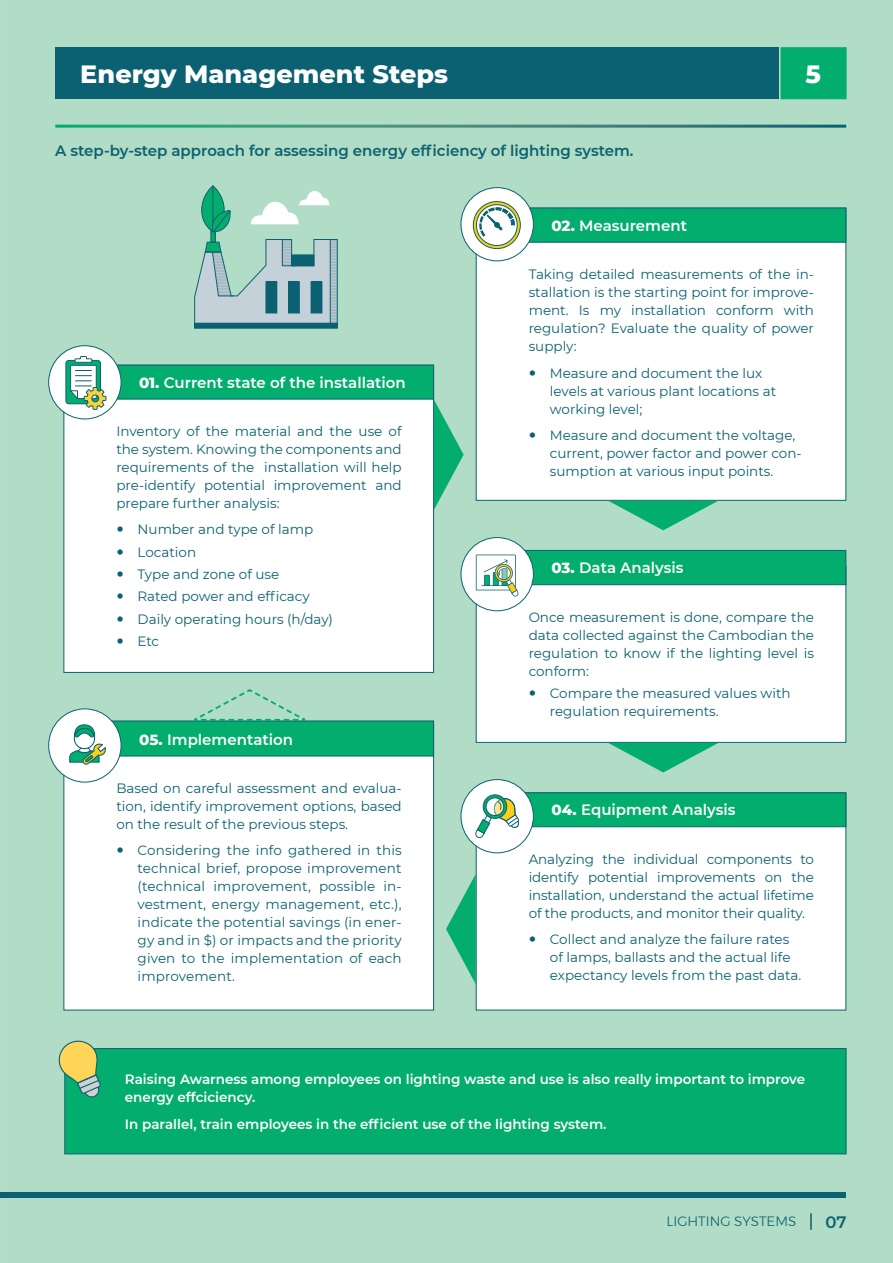
<style>
.page{position:relative;width:893px;height:1263px;background:#b1dcc5}
.page>*{position:absolute;margin:0;border:0;box-sizing:border-box;transform-origin:0 0}
.Section_Title_White{font:800 25.5px "Montserrat";color:#fff}
.t1{font:600 16.5px "Montserrat";color:#0b6171}
.Small_title_Blue_10p{font:600 15px "Montserrat";color:#fff}
.Small_title_Blue_10p-2{font:600 15px "Montserrat";color:#0b6171}
.t2{font:13.5px/18px "Montserrat";color:#0b6171;text-align:justify}
.Bullet_point_9pt_Blu{font:600 13.5px/18px "Montserrat";color:#fff}
.t3{font:300 13.5px "Montserrat";color:#0b6171}
.s1{font-weight:800}
</style>
<div class="page">
<div style="left:476px;top:208px;width:370px;height:293px;background:#fff;border:1px solid #0b6171"></div>
<div style="left:780px;top:47px;width:66px;height:52px;background:#02ad6e;border:1px solid #02ad6e"></div>
<div style="left:55px;top:47px;width:724px;height:52px;background:#0b6171"></div>
<hr style="left:55px;top:125px;width:791px;height:3px;background:#fff">
<div style="left:493px;top:208px;width:353px;height:35px;background:#02ad6e;border:1px solid #0b6171"></div>
<hr style="left:211px;top:230px;width:4px;height:12px;background:#02ad6e">
<div style="left:210px;top:230px;width:6px;height:12px;border:1px solid #0b6171"></div>
<svg style="left:201px;top:185px;width:30px;height:48px"></svg>
<svg style="left:251px;top:191px;width:79px;height:33px"></svg>
<svg style="left:194px;top:239px;width:144px;height:90px"></svg>
<div style="left:195px;top:323px;width:142px;height:5px;background:#0b6171"></div>
<hr style="left:330px;top:239px;width:1px;height:84px;background:#0b6171">
<div style="left:461px;top:188px;width:72px;height:73px;background:#fff;border-radius:50%"></div>
<div style="left:461px;top:187px;width:73px;height:74px;border:1px solid #0b6171;border-radius:50%"></div>
<svg style="left:473px;top:202px;width:47px;height:47px"></svg>
<div style="left:473px;top:201px;width:48px;height:48px;border:1px solid #0b6171;border-radius:50%"></div>
<div style="left:476px;top:205px;width:41px;height:40px;background:#fff;border-radius:50%"></div>
<div style="left:476px;top:204px;width:42px;height:42px;border:1px solid #0b6171;border-radius:50%"></div>
<svg style="left:479px;top:207px;width:36px;height:30px"></svg>
<div style="left:476px;top:566px;width:370px;height:177px;background:#fff;border:1px solid #0b6171"></div>
<div style="left:493px;top:550px;width:353px;height:35px;background:#02ad6e;border:1px solid #0b6171"></div>
<div style="left:461px;top:537px;width:72px;height:74px;background:#fff;border-radius:50%"></div>
<div style="left:461px;top:537px;width:73px;height:74px;border:1px solid #0b6171;border-radius:50%"></div>
<svg style="left:476px;top:555px;width:43px;height:42px"></svg>
<div style="left:476px;top:792px;width:370px;height:218px;background:#fff"></div>
<div style="left:493px;top:792px;width:353px;height:35px;background:#02ad6e;border:1px solid #0b6171"></div>
<div style="left:461px;top:780px;width:72px;height:73px;background:#fff;border-radius:50%"></div>
<div style="left:461px;top:779px;width:73px;height:74px;border:1px solid #0b6171;border-radius:50%"></div>
<svg style="left:475px;top:794px;width:44px;height:45px"></svg>
<div style="left:64px;top:1048px;width:782px;height:106px;background:#02ad6e;border:1px solid #0b6171"></div>
<svg style="left:58px;top:1040px;width:44px;height:58px"></svg>
<svg style="left:609px;top:501px;width:109px;height:29px"></svg>
<svg style="left:608px;top:743px;width:110px;height:29px"></svg>
<div style="left:64px;top:722px;width:370px;height:288px;background:#fff"></div>
<div style="left:80px;top:721px;width:354px;height:35px;background:#02ad6e;border:1px solid #0b6171"></div>
<div style="left:49px;top:709px;width:72px;height:73px;background:#fff;border-radius:50%"></div>
<div style="left:48px;top:708px;width:73px;height:74px;border:1px solid #0b6171;border-radius:50%"></div>
<svg style="left:69px;top:724px;width:37px;height:41px"></svg>
<svg style="left:187px;top:689px;width:125px;height:33px"></svg>
<div style="left:64px;top:365px;width:370px;height:308px;background:#fff;border:1px solid #0b6171"></div>
<div style="left:80px;top:365px;width:354px;height:34px;background:#02ad6e;border:1px solid #0b6171"></div>
<div style="left:49px;top:346px;width:72px;height:73px;background:#fff;border-radius:50%"></div>
<div style="left:66px;top:360px;width:34px;height:44px;background:#02ad6e;border-radius:3px"></div>
<div style="left:66px;top:360px;width:35px;height:44px;border:1px solid #0b6171;border-radius:3px"></div>
<svg style="left:69px;top:356px;width:55px;height:56px"></svg>
<svg style="left:434px;top:399px;width:30px;height:111px"></svg>
<svg style="left:446px;top:874px;width:30px;height:110px"></svg>
<svg style="left:810px;top:1213px;width:2px;height:17px"></svg>
<div style="left:0;top:1192px;width:846px;height:5px;background:#0b6171"></div>
<p class="Section_Title_White" style="left:80px;top:55px;width:369px">Energy Management Steps</p>
<p class="Section_Title_White" style="left:805px;top:55px;width:17px">5</p>
<p class="Small_title_Blue_10p-2" style="left:55px;top:140px;width:580px">A step-by-step approach for assessing energy efficiency of lighting system.</p>
<p class="Small_title_Blue_10p" style="left:139px;top:372px;width:268px"><span class="s1">01.</span> Current state of the installation</p>
<p class="t2" style="left:116px;top:422px;width:287px">Inventory of the material and the use of the system. Knowing the components and requirements of the installation will help pre-identify potential improvement and prepare further analysis:</p>
<p class="t2" style="left:138px;top:520px;width:177px">Number and type of lamp</p>
<p class="t2" style="left:138px;top:542px;width:60px">Location</p>
<p class="t2" style="left:138px;top:565px;width:143px">Type and zone of use</p>
<p class="t2" style="left:138px;top:587px;width:174px">Rated power and efficacy</p>
<p class="t2" style="left:138px;top:609px;width:197px">Daily operating hours (h/day)</p>
<p class="t2" style="left:138px;top:631px;width:23px">Etc</p>
<p class="Small_title_Blue_10p" style="left:139px;top:729px;width:156px"><span class="s1">05.</span> Implementation</p>
<p class="t2" style="left:116px;top:779px;width:287px">Based on careful assessment and evalua&shy;tion, identify improvement options, based on the result of the previous steps.</p>
<p class="t2" style="left:138px;top:841px;width:266px">Considering the info gathered in this technical brief, propose improvement (technical improvement, possible in&shy;vestment, energy management, etc.), indicate the potential savings (in ener&shy;gy and in $) or impacts and the priority given to the implementation of each improvement.</p>
<p class="Small_title_Blue_10p" style="left:551px;top:215px;width:137px"><span class="s1">02.</span> Measurement</p>
<p class="t2" style="left:529px;top:265px;width:287px">Taking detailed measurements of the in&shy;stallation is the starting point for improve&shy;ment. Is my installation conform with regulation? Evaluate the quality of power supply:</p>
<p class="t2" style="left:550px;top:363px;width:228px;text-align:left">Measure and document the lux levels at various plant locations at working level;</p>
<p class="t2" style="left:550px;top:426px;width:253px;text-align:left">Measure and document the voltage, current, power factor and power con&shy;sumption at various input points.</p>
<p class="Small_title_Blue_10p" style="left:551px;top:557px;width:134px"><span class="s1">03.</span> Data Analysis</p>
<p class="t2" style="left:529px;top:607px;width:287px">Once measurement is done, compare the data collected against the Cambodian the regulation to know if the lighting level is conform:</p>
<p class="t2" style="left:550px;top:683px;width:242px">Compare the measured values with regulation requirements.</p>
<p class="Small_title_Blue_10p" style="left:551px;top:799px;width:186px"><span class="s1">04.</span> Equipment Analysis</p>
<p class="t2" style="left:529px;top:849px;width:287px">Analyzing the individual components to identify potential improvements on the installation, understand the actual lifetime of the products, and monitor their quality.</p>
<p class="t2" style="left:550px;top:930px;width:253px;text-align:left">Collect and analyze the failure rates of lamps, ballasts and the actual life expectancy levels from the past data.</p>
<p class="Bullet_point_9pt_Blu" style="left:125px;top:1070px;width:682px">Raising Awarness among employees on lighting waste and use is also really important to improve energy effciciency.</p>
<p class="Bullet_point_9pt_Blu" style="left:125px;top:1114px;width:483px">In parallel, train employees in the efficient use of the lighting system.</p>
<p class="t3" style="left:666px;top:1211px;width:131px">LIGHTING SYSTEMS</p>
<p class="t1" style="left:825px;top:1210px;width:23px">07</p>
</div>
